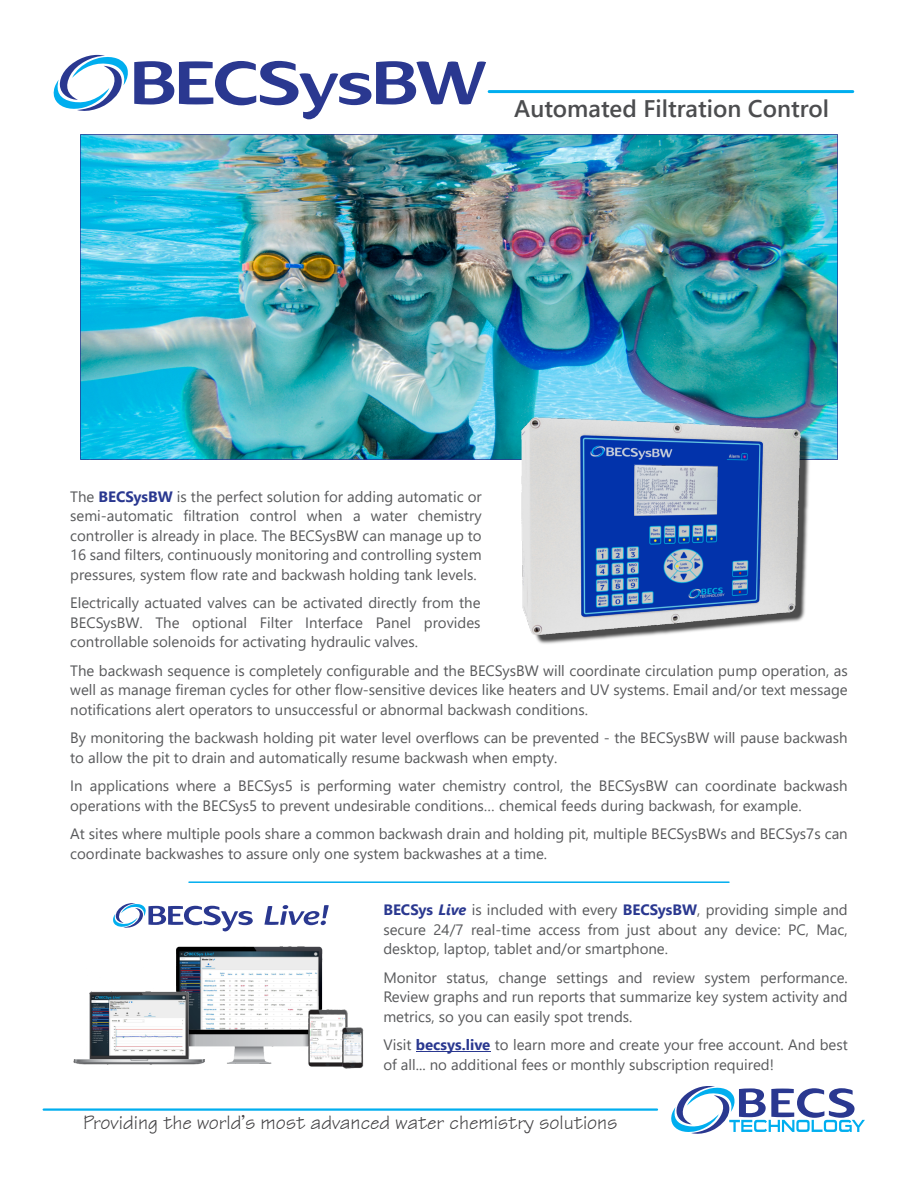
<style>
.page{position:relative;width:918px;height:1188px;background:#fff}
.page>*{position:absolute;margin:0;border:0;box-sizing:border-box;transform-origin:0 0}
.t1{font:600 24px "Segoe UI";color:#4c4d4f}
.t2{font:21px "Technical Plain";color:#403f41}
.t3{font:15px/19.5px "Segoe UI";color:#58595b;text-align:justify}
.s1{font-weight:700;color:#2a3890}
.s2{font-weight:700;font-style:italic;color:#2a3890}
</style>
<div class="page">
<hr style="left:489px;top:90px;width:364px;height:3px;background:#00aeef">
<svg style="left:671px;top:1086px;width:194px;height:48px"></svg>
<hr style="left:44px;top:1108px;width:613px;height:3px;background:#00aeef">
<svg style="left:54px;top:55px;width:432px;height:64px"></svg>
<img style="left:80px;top:134px;width:758px;height:326px">
<img style="left:533px;top:422px;width:278px;height:222px">
<img style="left:521px;top:418px;width:280px;height:216px">
<img style="left:581px;top:436px;width:182px;height:180px">
<img style="left:176px;top:946px;width:147px;height:118px">
<img style="left:180px;top:951px;width:138px;height:78px">
<img style="left:73px;top:989px;width:133px;height:76px">
<img style="left:92px;top:995px;width:94px;height:61px">
<img style="left:306px;top:1008px;width:42px;height:59px">
<img style="left:310px;top:1014px;width:36px;height:49px">
<img style="left:341px;top:1027px;width:23px;height:41px">
<img style="left:343px;top:1032px;width:19px;height:31px">
<svg style="left:264px;top:905px;width:65px;height:20px"></svg>
<svg style="left:113px;top:903px;width:140px;height:28px"></svg>
<hr style="left:416px;top:1051px;width:74px;height:1px;background:#2a3890">
<hr style="left:189px;top:881px;width:540px;height:2px;background:#00aeef">
<h1 class="t1" style="left:514px;top:100px;width:316px">Automated Filtration Control</h1>
<p class="t3" style="left:70px;top:488px;width:413px">The <span class="s1">BECSysBW</span> is the perfect solution for adding automatic or semi-automatic filtration control when a water chemistry controller is already in place. The BECSysBW can manage up to 16 sand filters, continuously monitoring and controlling system pressures, system flow rate and backwash holding tank levels.</p>
<p class="t3" style="left:70px;top:594px;width:412px">Electrically actuated valves can be activated directly from the BECSysBW. The optional Filter Interface Panel provides controllable solenoids for activating hydraulic valves.</p>
<p class="t3" style="left:70px;top:662px;width:779px">The backwash sequence is completely configurable and the BECSysBW will coordinate circulation pump operation, as well as manage fireman cycles for other flow-sensitive devices like heaters and UV systems. Email and/or text message notifications alert operators to unsuccessful or abnormal backwash conditions.</p>
<p class="t3" style="left:70px;top:729px;width:779px">By monitoring the backwash holding pit water level overflows can be prevented - the BECSysBW will pause backwash to allow the pit to drain and automatically resume backwash when empty.</p>
<p class="t3" style="left:70px;top:777px;width:779px">In applications where a BECSys5 is performing water chemistry control, the BECSysBW can coordinate backwash operations with the BECSys5 to prevent undesirable conditions… chemical feeds during backwash, for example.</p>
<p class="t3" style="left:70px;top:825px;width:779px">At sites where multiple pools share a common backwash drain and holding pit, multiple BECSysBWs and BECSys7s can coordinate backwashes to assure only one system backwashes at a time.</p>
<p class="t3" style="left:383px;top:901px;width:466px"><span class="s1">BECSys</span> <span class="s2">Live</span> is included with every <span class="s1">BECSysBW</span>, providing simple and secure 24/7 real-time access from just about any device: PC, Mac, desktop, laptop, tablet and/or smartphone.</p>
<p class="t3" style="left:383px;top:969px;width:466px">Monitor status, change settings and review system performance.<br>Review graphs and run reports that summarize key system activity and metrics, so you can easily spot trends.</p>
<p class="t3" style="left:383px;top:1036px;width:466px">Visit <span class="s1">becsys.live</span> to learn more and create your free account. And best of all... no additional fees or monthly subscription required!</p>
<h2 class="t2" style="left:83px;top:1115px;width:536px">Providing the world’s most advanced water chemistry solutions</h2>
</div>
